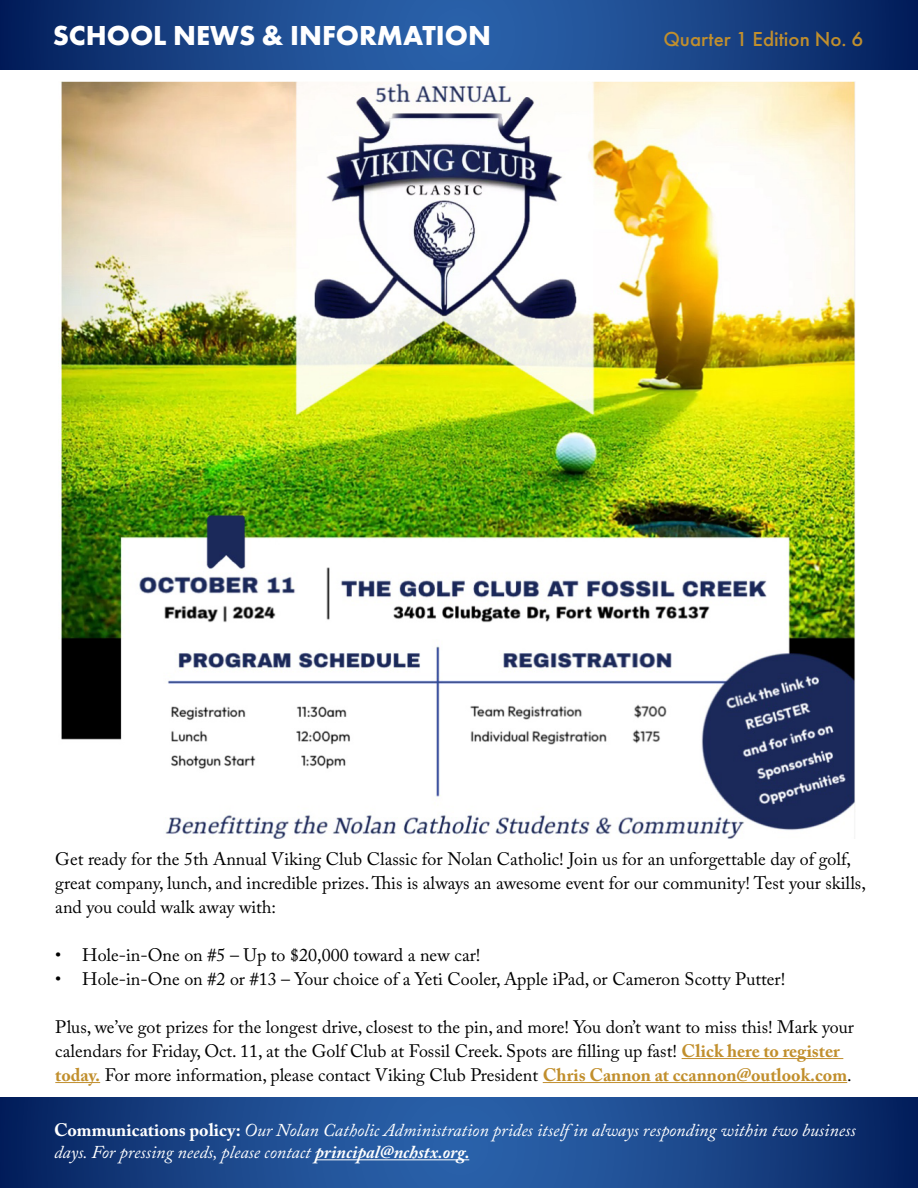
<style>
.page{position:relative;width:918px;height:1188px;background:#fff}
.page>*{position:absolute;margin:0;border:0;box-sizing:border-box;transform-origin:0 0}
.t1{font:700 28.5px "Futura PT";color:#fff}
.t2{font:500 21px "Futura PT";color:#c18f2d}
.t3{font:18px/24px "Adobe Caslon Pro";color:#000}
.t4{font:italic 18px/21.6px "Adobe Caslon Pro";color:#fff}
.s1{font-weight:700;color:#c18f2d}
.s2{font-weight:700;font-style:normal}
.s3{font-weight:700}
</style>
<div class="page">
<svg style="left:0;top:0;width:918px;height:70px;background:#194487"></svg>
<svg style="left:0;top:1097px;width:918px;height:91px;background:#1a4588"></svg>
<hr style="left:315px;top:1159px;width:154px;height:1px;background:#fff">
<hr style="left:682px;top:1058px;width:161px;height:1px;background:#c18f2d">
<hr style="left:55px;top:1082px;width:45px;height:1px;background:#c18f2d">
<hr style="left:543px;top:1082px;width:304px;height:1px;background:#c18f2d">
<img style="left:60px;top:81px;width:796px;height:757px">
<h1 class="t1" style="left:53px;top:17px;width:440px">SCHOOL NEWS &amp; INFORMATION</h1>
<p class="t2" style="left:663px;top:26px;width:202px">Quarter 1 Edition No. 6</p>
<p class="t3" style="left:55px;top:847px;width:812px">Get ready for the 5th Annual Viking Club Classic for Nolan Catholic! Join us for an unforgettable day of golf, great company, lunch, and incredible prizes. This is always an awesome event for our community! Test your skills, and you could walk away with:</p>
<p class="t3" style="left:55px;top:943px;width:427px">• Hole-in-One on #5 – Up to $20,000 toward a new car!</p>
<p class="t3" style="left:55px;top:967px;width:732px">• Hole-in-One on #2 or #13 – Your choice of a Yeti Cooler, Apple iPad, or Cameron Scotty Putter!</p>
<p class="t3" style="left:55px;top:1015px;width:800px">Plus, we’ve got prizes for the longest drive, closest to the pin, and more! You don’t want to miss this! Mark your calendars for Friday, Oct. 11, at the Golf Club at Fossil Creek. Spots are filling up fast! <span class="s1">Click here to register today.</span> For more information, please contact Viking Club President <span class="s1">Chris Cannon at ccannon@outlook.com</span>.</p>
<p class="t4" style="left:54px;top:1119px;width:803px"><span class="s2">Communications policy:</span> Our Nolan Catholic Administration prides itself in always responding within two business days. For pressing needs, please contact <span class="s3">principal@nchstx.org.</span></p>
</div>
